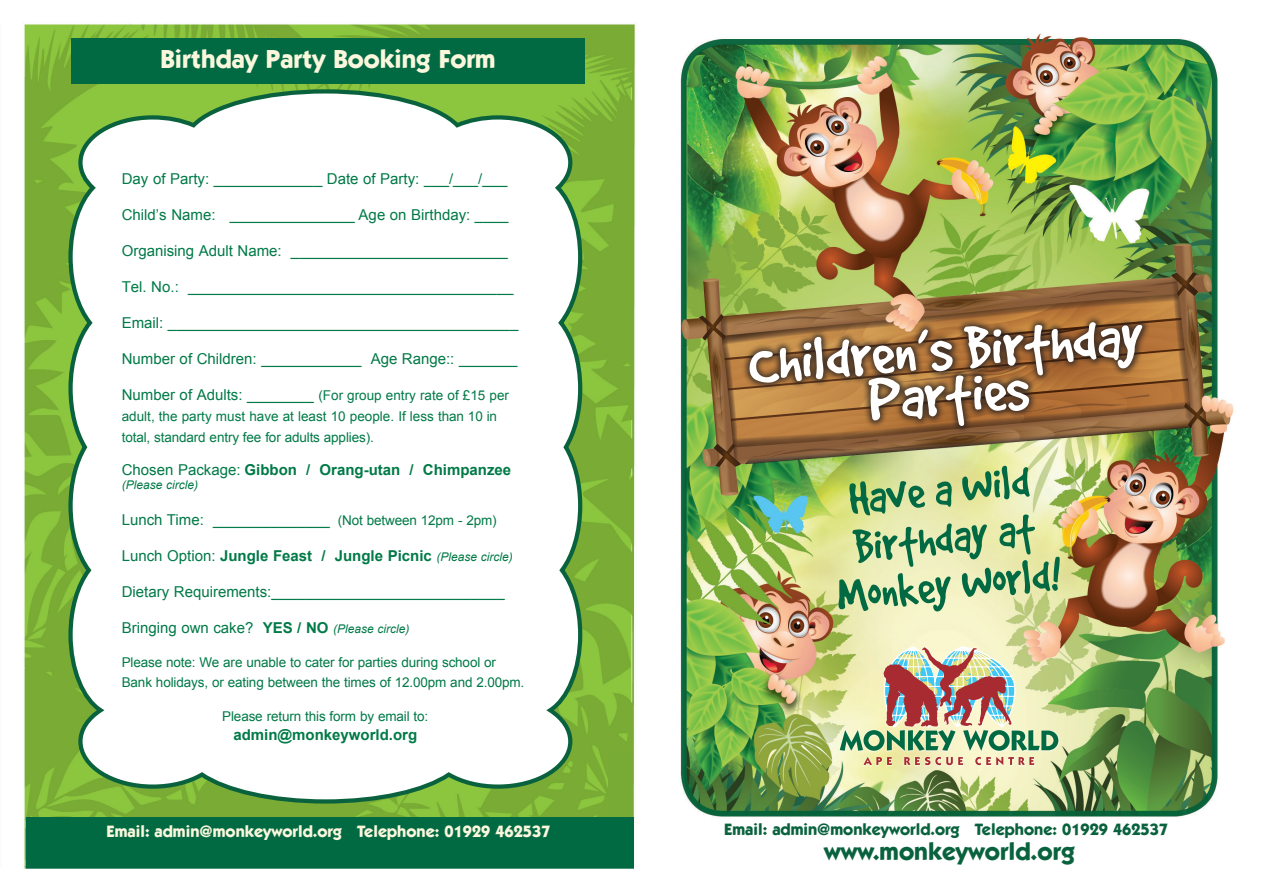
<style>
.page{position:relative;width:1263px;height:893px;background:#fff}
.page>*{position:absolute;margin:0;border:0;box-sizing:border-box;transform-origin:0 0}
.t1{font:66.15px "Good Dog Plain";color:#fff}
.t2{font:52.5px/48px "Good Dog Plain";color:#026a43;text-align:center;scale:.95 1}
.t3{font:700 26.1px "Itc Kabel";color:#fbf7dd}
.t4{font:700 24.9px "Itc Kabel";color:#09623d}
.t5{font:700 16.5px "Itc Kabel";color:#09623d}
.t6{font:700 16.5px "Itc Kabel";color:#fbf7dd}
.t7{font:15px "Arial";color:#017a47}
.t8{font:700 15px "Arial";color:#017a47}
.t9{font:13.5px/21px "Arial";letter-spacing:-.01em;color:#017a47}
.t10{font:italic 12px "Arial";color:#017a47}
.s1{font-size:15px}
.s2{font-weight:400}
.s3{font-size:13.5px}
.s4{font-weight:400;font-style:italic;font-size:12px}
.s5{font-weight:700}
.s6{font-style:italic;font-size:12px}
</style>
<div class="page">
<img style="left:24px;top:24px;width:1210px;height:845px">
<svg style="left:838px;top:646px;width:222px;height:121px;background:#edecb9"></svg>
<svg style="left:863px;top:757px;width:29px;height:8px"></svg>
<svg style="left:904px;top:757px;width:59px;height:8px"></svg>
<svg style="left:975px;top:757px;width:59px;height:8px"></svg>
<svg style="left:840px;top:647px;width:218px;height:104px;background:#bdb89a"></svg>
<div style="left:71px;top:38px;width:514px;height:46px;background:#026a43"></div>
<svg style="left:66px;top:87px;width:518px;height:719px"></svg>
<div style="left:504px;top:155px;width:22px;height:199px;background:#fff"></div>
<div style="left:26px;top:817px;width:608px;height:76px;background:#026a43"></div>
<div style="left:608px;top:751px;width:25px;height:66px;background:#78ab35"></div>
<div style="left:741px;top:314px;width:409px;height:120px;background:#231f20;opacity:.75"></div>
<div style="left:26px;top:869px;width:608px;height:24px;background:#fff"></div>
<h3 class="t3" style="left:160px;top:43px;width:337px">Birthday Party Booking Form</h3>
<p class="t7" style="left:122px;top:170px;width:387px">Day of Party: _____________ Date of Party: ___/___/___</p>
<p class="t7" style="left:122px;top:206px;width:388px">Child’s Name: _______________ Age on Birthday: ____</p>
<p class="t7" style="left:122px;top:242px;width:388px">Organising Adult Name: __________________________</p>
<p class="t7" style="left:122px;top:278px;width:393px">Tel. No.: _______________________________________</p>
<p class="t7" style="left:122px;top:314px;width:398px">Email: __________________________________________</p>
<p class="t7" style="left:122px;top:350px;width:397px">Number of Children: ____________ Age Range:: _______</p>
<p class="t9" style="left:122px;top:384px;width:389px"><span class="s1">Number of Adults: ________</span> (For group entry rate of £15 per adult, the party must have at least 10 people. If less than 10 in total, standard entry fee for adults applies).</p>
<p class="t8" style="left:122px;top:461px;width:391px"><span class="s2">Chosen Package:</span> Gibbon / Orang-utan / Chimpanzee</p>
<p class="t10" style="left:122px;top:478px;width:78px">(Please circle)</p>
<p class="t7" style="left:122px;top:511px;width:376px">Lunch Time: ______________ <span class="s3">(Not between 12pm - 2pm)</span></p>
<p class="t8" style="left:122px;top:547px;width:393px"><span class="s2">Lunch Option:</span> Jungle Feast / Jungle Picnic <span class="s4">(Please circle)</span></p>
<p class="t7" style="left:122px;top:583px;width:385px">Dietary Requirements:____________________________</p>
<p class="t7" style="left:122px;top:619px;width:289px">Bringing own cake? <span class="s5">YES / NO</span> <span class="s6">(Please circle)</span></p>
<p class="t9" style="left:122px;top:653px;width:404px;line-height:19.5px">Please note: We are unable to cater for parties during school or<br>Bank holidays, or eating between the times of 12.00pm and 2.00pm.</p>
<p class="t9" style="left:222px;top:706px;width:208px">Please return this form by email to:</p>
<p class="t8" style="left:233px;top:727px;width:185px">admin@monkeyworld.org</p>
<p class="t6" style="left:107px;top:821px;width:445px">Email: admin@monkeyworld.org Telephone: 01929 462537</p>
<h1 class="t1" style="left:746px;top:331px;width:397px;rotate:-4deg">Children’s Birthday</h1>
<h1 class="t1" style="left:867px;top:368px;width:161px;rotate:-4deg">Parties</h1>
<h2 class="t2" style="left:824px;top:478px;width:239px;rotate:-6deg">Have a Wild<br>Birthday at<br>Monkey World!</h2>
<p class="t5" style="left:724px;top:819px;width:445px">Email: admin@monkeyworld.org Telephone: 01929 462537</p>
<h3 class="t4" style="left:824px;top:836px;width:252px">www.monkeyworld.org</h3>
</div>
